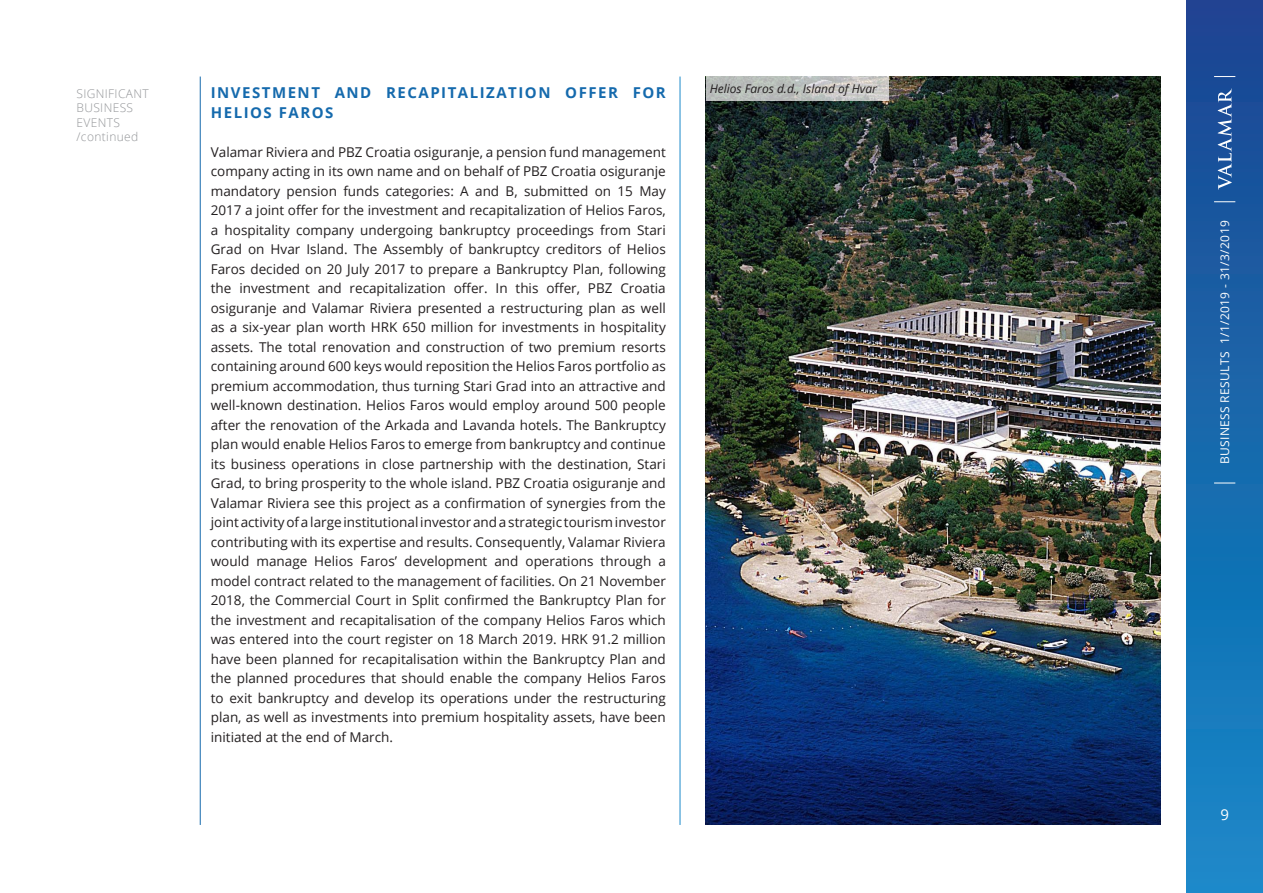
<style>
.page{position:relative;width:1263px;height:893px;background:#fff}
.page>*{position:absolute;margin:0;border:0;box-sizing:border-box;transform-origin:0 0}
.naslov_paragrafa{font:700 15px/19.5px "Open Sans";letter-spacing:.1em;color:#156aad}
.t1{font:15px "Open Sans";color:#fff}
.Body_text{font:13.5px/19.5px "Open Sans";color:#231f20;text-align:justify}
.nastavak{font:300 12px/14.4px "Open Sans";letter-spacing:.03em;color:#939598}
.t2{font:12px "Open Sans";letter-spacing:.03em;color:#fff}
.opis_slike{font:italic 12px "Open Sans";color:#231f20}
</style>
<div class="page">
<div style="left:1186px;top:0;width:77px;height:893px;background:linear-gradient(to bottom,#1b4591,#168bc9)"></div>
<svg style="left:1218px;top:88px;width:14px;height:102px"></svg>
<svg style="left:1214px;top:201px;width:21px;height:1px"></svg>
<svg style="left:1214px;top:76px;width:21px;height:1px"></svg>
<svg style="left:1214px;top:483px;width:21px;height:1px"></svg>
<img style="left:706px;top:76px;width:454px;height:749px">
<svg style="left:706px;top:76px;width:183px;height:24px;background:#c0c2c0"></svg>
<hr style="left:680px;top:77px;width:1px;height:748px;background:#1d8acb">
<hr style="left:200px;top:77px;width:1px;height:748px;background:#156aad">
<p class="nastavak" style="left:77px;top:86px;width:74px">SIGNIFICANT<br>BUSINESS</p>
<p class="nastavak" style="left:77px;top:115px;width:45px">EVENTS</p>
<p class="nastavak" style="left:77px;top:129px;width:63px">/continued</p>
<p class="naslov_paragrafa" style="left:211px;top:83px;width:456px">INVESTMENT AND RECAPITALIZATION OFFER FOR<br>HELIOS FAROS</p>
<p class="Body_text" style="left:211px;top:142px;width:456px">Valamar Riviera and PBZ Croatia osiguranje, a pension fund management company acting in its own name and on behalf of PBZ Croatia osiguranje mandatory pension funds categories: A and B, submitted on 15 May 2017 a joint offer for the investment and recapitalization of Helios Faros, a hospitality company undergoing bankruptcy proceedings from Stari Grad on Hvar Island. The Assembly of bankruptcy creditors of Helios Faros decided on 20 July 2017 to prepare a Bankruptcy Plan, following the investment and recapitalization offer. In this offer, PBZ Croatia osiguranje and Valamar Riviera presented a restructuring plan as well as a six-year plan worth HRK 650 million for investments in hospitality assets. The total renovation and construction of two premium resorts containing around 600 keys would reposition the Helios Faros portfolio as premium accommodation, thus turning Stari Grad into an attractive and well-known destination. Helios Faros would employ around 500 people after the renovation of the Arkada and Lavanda hotels. The Bankruptcy plan would enable Helios Faros to emerge from bankruptcy and continue its business operations in close partnership with the destination, Stari Grad, to bring prosperity to the whole island. PBZ Croatia osiguranje and Valamar Riviera see this project as a confirmation of synergies from the joint activity of a large institutional investor and a strategic tourism investor contributing with its expertise and results. Consequently, Valamar Riviera would manage Helios Faros’ development and operations through a model contract related to the management of facilities. On 21 November 2018, the Commercial Court in Split confirmed the Bankruptcy Plan for the investment and recapitalisation of the company Helios Faros which was entered into the court register on 18 March 2019. HRK 91.2 million have been planned for recapitalisation within the Bankruptcy Plan and the planned procedures that should enable the company Helios Faros to exit bankruptcy and develop its operations under the restructuring plan, as well as investments into premium hospitality assets, have been initiated at the end of March.</p>
<p class="opis_slike" style="left:710px;top:80px;width:169px">Helios Faros d.d., Island of Hvar</p>
<p class="t2" style="left:1217px;top:464px;width:245px;rotate:-90deg">BUSINESS RESULTS 1/1/2019 - 31/3/2019</p>
<p class="t1" style="left:1220px;top:804px;width:10px">9</p>
</div>
